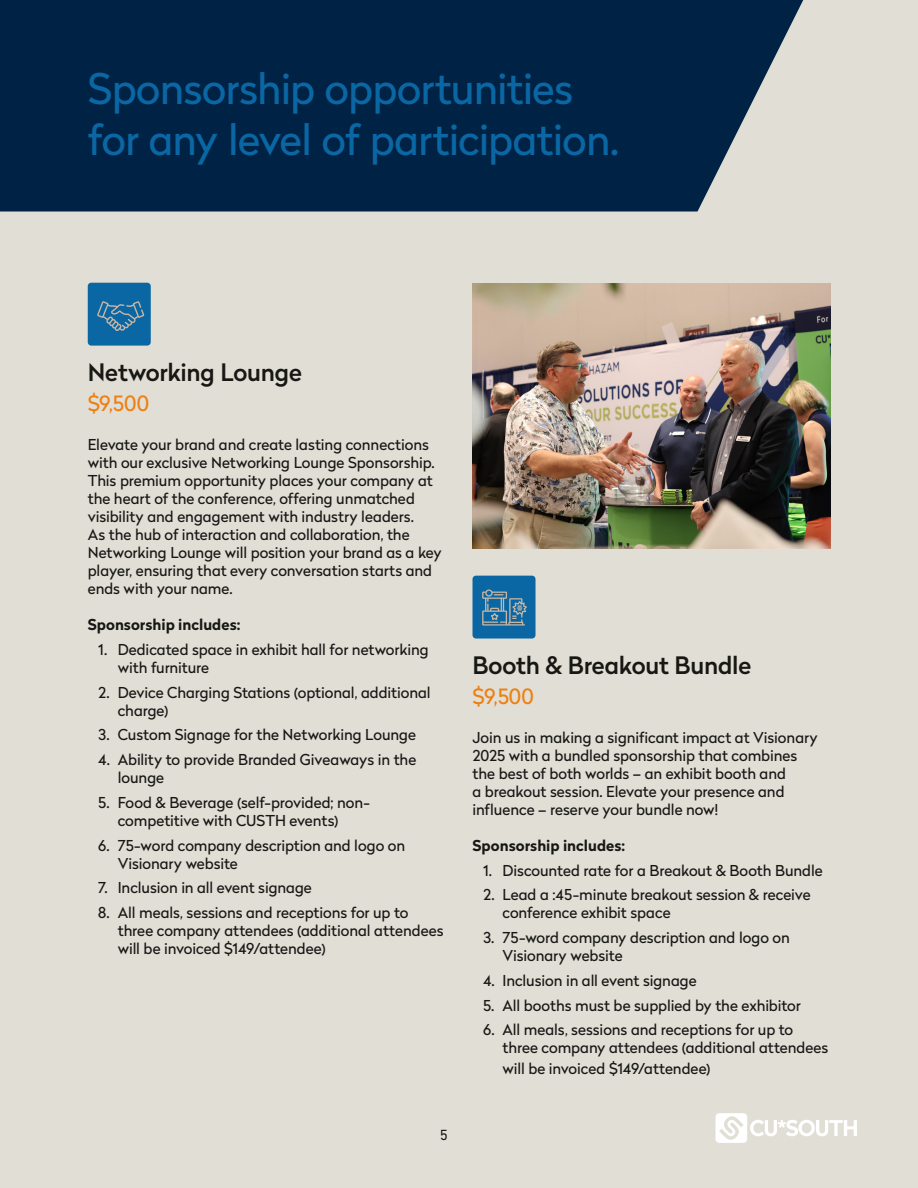
<style>
.page{position:relative;width:918px;height:1188px;background:#e1ded6}
.page>*{position:absolute;margin:0;border:0;box-sizing:border-box;transform-origin:0 0}
.t1{font:42px "Radikal";letter-spacing:-.015em;color:#0a67a3}
.t2{font:500 24px "Radikal";letter-spacing:-.01em;color:#171714}
.t3{font:21px "Radikal";color:#ed8012}
.t4{font:15px/18px "Radikal";letter-spacing:-.005em;color:#171714}
.t5{font:700 15px "Radikal";color:#171714}
.t6{font:15px "DIN Next LT Pro";color:#171714}
</style>
<div class="page">
<img style="left:472px;top:284px;width:358px;height:264px">
<svg style="left:0;top:0;width:803px;height:212px;background:#0f2e4d"></svg>
<svg style="left:715px;top:1113px;width:142px;height:30px"></svg>
<div style="left:88px;top:283px;width:63px;height:63px;background:#0a67a3;border-radius:4px"></div>
<div style="left:472px;top:576px;width:64px;height:63px;background:#0a67a3;border-radius:4px"></div>
<svg style="left:97px;top:301px;width:47px;height:30px"></svg>
<svg style="left:482px;top:589px;width:45px;height:37px"></svg>
<p class="t1" style="left:88px;top:59px;width:487px">Sponsorship opportunities</p>
<p class="t1" style="left:88px;top:109px;width:533px">for any level of participation.</p>
<p class="t2" style="left:88px;top:355px;width:216px">Networking Lounge</p>
<p class="t3" style="left:88px;top:388px;width:63px">$9,500</p>
<p class="t4" style="left:88px;top:435px;width:356px">Elevate your brand and create lasting connections with our exclusive Networking Lounge Sponsorship.<br>This premium opportunity places your company at the heart of the conference, offering unmatched visibility and engagement with industry leaders.<br>As the hub of interaction and collaboration, the Networking Lounge will position your brand as a key player, ensuring that every conversation starts and ends with your name.</p>
<p class="t5" style="left:88px;top:614px;width:154px">Sponsorship includes:</p>
<p class="t4" style="left:118px;top:640px;width:313px;text-indent:-20px">1. Dedicated space in exhibit hall for networking with furniture</p>
<p class="t4" style="left:118px;top:683px;width:315px;text-indent:-20px">2. Device Charging Stations (optional, additional charge)</p>
<p class="t4" style="left:98px;top:725px;width:319px">3. Custom Signage for the Networking Lounge</p>
<p class="t4" style="left:118px;top:750px;width:300px;text-indent:-20px">4. Ability to provide Branded Giveaways in the lounge</p>
<p class="t4" style="left:118px;top:793px;width:254px;text-indent:-20px">5. Food &amp; Beverage (self-provided; non&shy;competitive with CUSTH events)</p>
<p class="t4" style="left:118px;top:836px;width:289px;text-indent:-20px">6. 75-word company description and logo on<br>Visionary website</p>
<p class="t4" style="left:98px;top:878px;width:215px">7. Inclusion in all event signage</p>
<p class="t4" style="left:118px;top:903px;width:327px;text-indent:-20px">8. All meals, sessions and receptions for up to three company attendees (additional attendees will be invoiced $149/attendee)</p>
<p class="t6" style="left:440px;top:1126px;width:10px">5</p>
<p class="t2" style="left:472px;top:648px;width:280px">Booth &amp; Breakout Bundle</p>
<p class="t3" style="left:472px;top:681px;width:63px">$9,500</p>
<p class="t4" style="left:472px;top:728px;width:347px">Join us in making a significant impact at Visionary 2025 with a bundled sponsorship that combines the best of both worlds – an exhibit booth and<br>a breakout session. Elevate your presence and influence – reserve your bundle now!</p>
<p class="t5" style="left:472px;top:834px;width:154px">Sponsorship includes:</p>
<p class="t4" style="left:483px;top:861px;width:341px">1. Discounted rate for a Breakout &amp; Booth Bundle</p>
<p class="t4" style="left:502px;top:886px;width:310px;text-indent:-20px">2. Lead a :45-minute breakout session &amp; receive conference exhibit space</p>
<p class="t4" style="left:502px;top:928px;width:289px;text-indent:-20px">3. 75-word company description and logo on<br>Visionary website</p>
<p class="t4" style="left:483px;top:971px;width:215px">4. Inclusion in all event signage</p>
<p class="t4" style="left:483px;top:996px;width:319px">5. All booths must be supplied by the exhibitor</p>
<p class="t4" style="left:502px;top:1021px;width:327px;text-indent:-20px">6. All meals, sessions and receptions for up to three company attendees (additional attendees</p>
<p class="t4" style="left:502px;top:1060px;width:210px">will be invoiced $149/attendee)</p>
</div>
